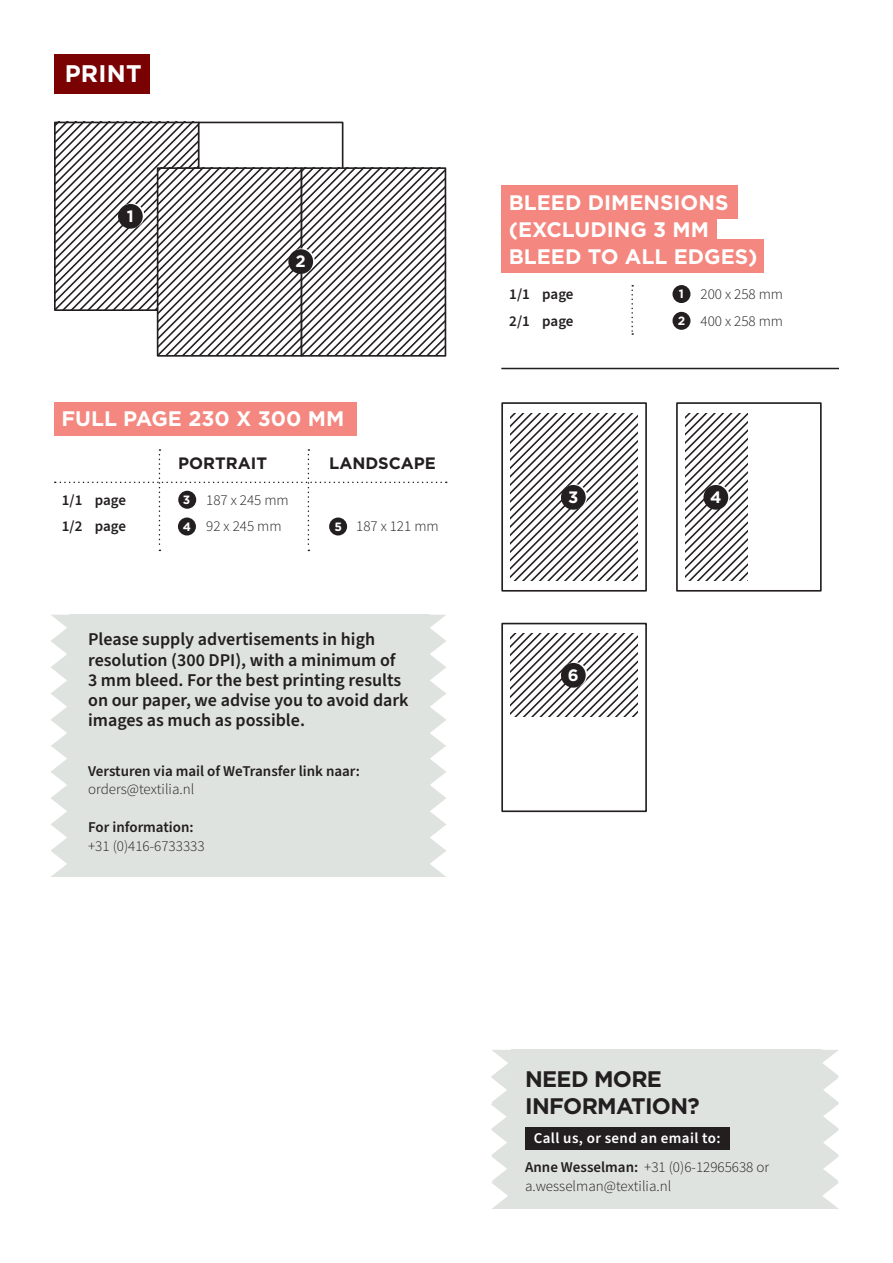
<style>
.page{position:relative;width:893px;height:1263px;background:#fff}
.page>*{position:absolute;margin:0;border:0;box-sizing:border-box;transform-origin:0 0}
.t1{font:700 24px "Gotham";letter-spacing:.01em;color:#fff}
.t2{font:700 22.5px/27px "Gotham";letter-spacing:-.03em;color:#231f20}
.t3{font:700 21px/27px "Gotham";color:#fff}
.t4{font:600 18px/20.2px "Source Sans Pro";color:#231f20}
.t5{font:700 16.5px "Gotham";color:#231f20}
.t6{font:700 16.5px "Gotham";color:#fff}
.t7{font:300 15px/26.7px "Source Sans Pro";color:#231f20}
.t8{font:600 15px/26.7px "Source Sans Pro";color:#231f20}
.t9{font:600 15px "Source Sans Pro";letter-spacing:.025em;color:#fff}
.t10{font:700 12px "Gotham";color:#fff}
.s1{font-weight:600}
</style>
<div class="page">
<div style="left:70px;top:615px;width:359px;height:262px;background:#dfe3e0"></div>
<div style="left:54px;top:54px;width:95px;height:40px;background:#7a0203"></div>
<div style="left:501px;top:402px;width:146px;height:190px;border:2px solid #231f20"></div>
<div style="left:676px;top:402px;width:146px;height:190px;border:2px solid #231f20"></div>
<svg style="left:511px;top:413px;width:126px;height:168px"></svg>
<svg style="left:686px;top:413px;width:62px;height:168px"></svg>
<div style="left:501px;top:239px;width:263px;height:34px;background:#f4877f"></div>
<div style="left:501px;top:212px;width:216px;height:34px;background:#f4877f"></div>
<div style="left:501px;top:185px;width:237px;height:34px;background:#f4877f"></div>
<svg style="left:631px;top:285px;width:2px;height:50px"></svg>
<div style="left:672px;top:285px;width:18px;height:18px;background:#231f20;border-radius:50%"></div>
<div style="left:672px;top:312px;width:18px;height:18px;background:#231f20;border-radius:50%"></div>
<div style="left:54px;top:402px;width:302px;height:34px;background:#f4877f"></div>
<svg style="left:55px;top:449px;width:392px;height:102px"></svg>
<hr style="left:501px;top:368px;width:338px;height:1px;background:#231f20">
<svg style="left:55px;top:122px;width:390px;height:233px"></svg>
<svg style="left:290px;top:248px;width:25px;height:25px"></svg>
<div style="left:288px;top:249px;width:25px;height:25px;background:#231f20;border-radius:50%"></div>
<svg style="left:563px;top:484px;width:24px;height:25px"></svg>
<div style="left:561px;top:485px;width:25px;height:25px;background:#231f20;border-radius:50%"></div>
<div style="left:501px;top:623px;width:146px;height:189px;border:2px solid #231f20"></div>
<svg style="left:511px;top:633px;width:126px;height:83px"></svg>
<svg style="left:563px;top:662px;width:24px;height:25px"></svg>
<div style="left:561px;top:663px;width:25px;height:25px;background:#231f20;border-radius:50%"></div>
<svg style="left:705px;top:484px;width:25px;height:25px"></svg>
<div style="left:703px;top:485px;width:25px;height:25px;background:#231f20;border-radius:50%"></div>
<div style="left:511px;top:1050px;width:311px;height:159px;background:#dfe3e0"></div>
<div style="left:525px;top:1128px;width:204px;height:22px;background:#231f20"></div>
<svg style="left:51px;top:615px;width:19px;height:262px"></svg>
<svg style="left:429px;top:615px;width:17px;height:262px"></svg>
<svg style="left:491px;top:1050px;width:20px;height:159px"></svg>
<svg style="left:822px;top:1050px;width:17px;height:159px"></svg>
<h1 class="t1" style="left:65px;top:58px;width:78px">PRINT</h1>
<p class="t6" style="left:127px;top:205px;width:8px">1</p>
<p class="t6" style="left:296px;top:250px;width:12px">2</p>
<p class="t3" style="left:61px;top:405px;width:284px">FULL PAGE 230 X 300 MM</p>
<p class="t5" style="left:178px;top:452px;width:90px">PORTRAIT</p>
<p class="t5" style="left:329px;top:452px;width:108px">LANDSCAPE</p>
<p class="t7" style="left:206px;top:486px;width:84px">187 x 245 mm<br>92 x 245 mm</p>
<p class="t8" style="left:62px;top:487px;width:66px">1/1 page<br>1/2 page</p>
<p class="t10" style="left:183px;top:492px;width:9px">3</p>
<p class="t10" style="left:183px;top:519px;width:10px">4</p>
<p class="t10" style="left:334px;top:518px;width:9px">5</p>
<p class="t7" style="left:356px;top:513px;width:84px">187 x 121 mm</p>
<p class="t4" style="left:88px;top:630px;width:322px">Please supply advertisements in high resolution (300 DPI), with a minimum of 3 mm bleed. For the best printing results on our paper, we advise you to avoid dark images as much as possible.</p>
<p class="t8" style="left:88px;top:758px;width:273px">Versturen via mail of WeTransfer link naar:</p>
<p class="t7" style="left:88px;top:776px;width:108px">orders@textilia.nl</p>
<p class="t8" style="left:88px;top:814px;width:107px">For information:</p>
<p class="t7" style="left:88px;top:832px;width:118px">+31 (0)416-6733333</p>
<p class="t3" style="left:509px;top:188px;width:250px">BLEED DIMENSIONS (EXCLUDING 3 MM<br>BLEED TO ALL EDGES)</p>
<p class="t7" style="left:700px;top:281px;width:84px">200 x 258 mm<br>400 x 258 mm</p>
<p class="t8" style="left:509px;top:281px;width:66px">1/1 page<br>2/1 page</p>
<p class="t10" style="left:679px;top:286px;width:7px">1</p>
<p class="t10" style="left:678px;top:313px;width:9px">2</p>
<p class="t6" style="left:568px;top:486px;width:12px">3</p>
<p class="t6" style="left:568px;top:664px;width:12px">6</p>
<p class="t6" style="left:710px;top:486px;width:13px">4</p>
<p class="t2" style="left:525px;top:1066px;width:176px">NEED MORE<br>INFORMATION?</p>
<p class="t9" style="left:534px;top:1128px;width:188px">Call us, or send an email to:</p>
<p class="t7" style="left:525px;top:1158px;width:246px;line-height:18.8px"><span class="s1">Anne Wesselman:</span> +31 (0)6-12965638 or a.wesselman@textilia.nl</p>
</div>
